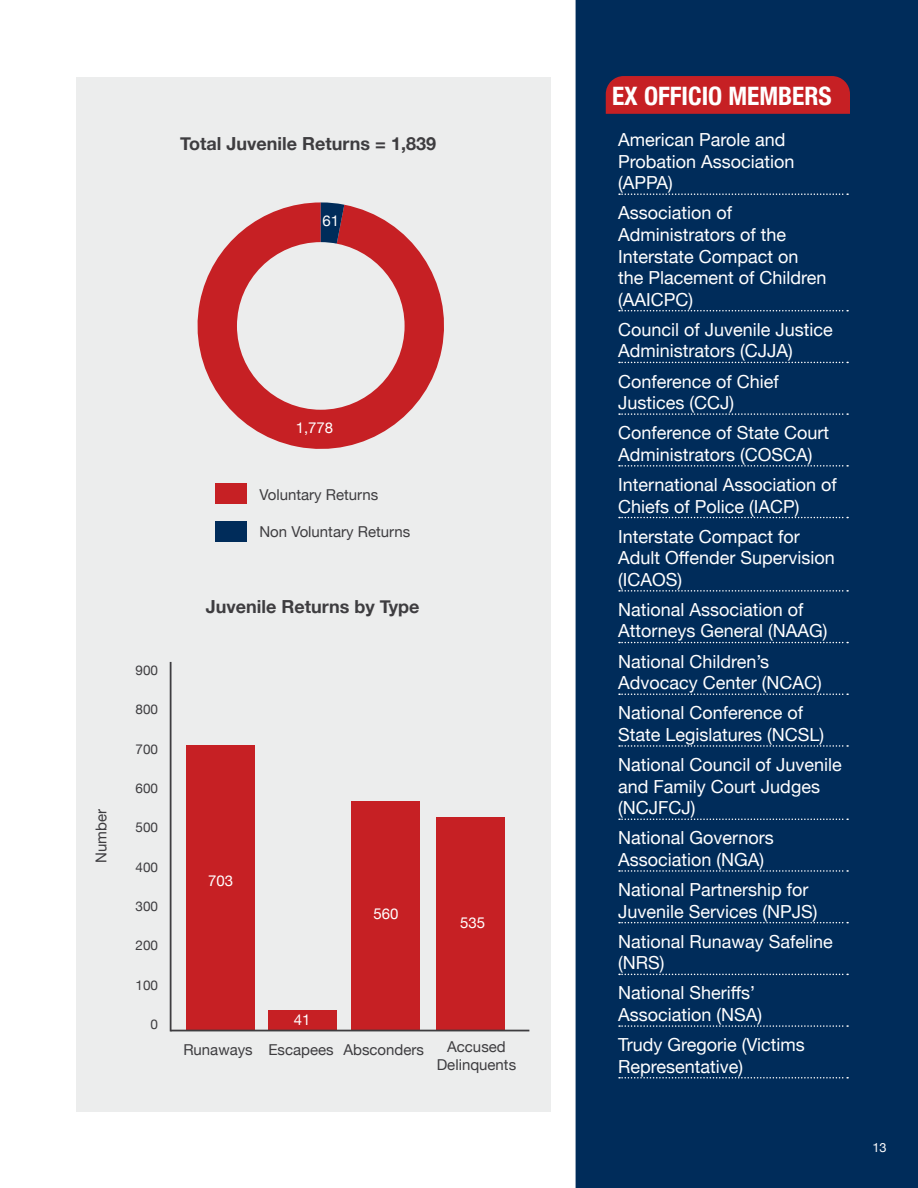
<style>
.page{position:relative;width:918px;height:1188px;background:#fff}
.page>*{position:absolute;margin:0;border:0;box-sizing:border-box;transform-origin:0 0}
.t1{font:700 condensed 25.35px "Helvetica Neue";color:#fff}
.t2{font:18px/21.6px "Helvetica Neue";color:#fff}
.t3{font:700 18px "Helvetica Neue";color:#3e3d40}
.t4{font:15px/18px "Helvetica Neue";color:#3e3d40;text-align:center}
.t5{font:15px "Helvetica Neue";color:#fff}
.t6{font:13.5px "Helvetica Neue";color:#3e3d40}
.t7{font:12.75px "Helvetica Neue";color:#fff}
</style>
<div class="page">
<div style="left:77px;top:77px;width:474px;height:1034px;background:#eceded"></div>
<svg style="left:197px;top:202px;width:247px;height:247px;fill:#c62024"></svg>
<svg style="left:321px;top:202px;width:23px;height:43px"></svg>
<hr style="left:170px;top:662px;width:2px;height:369px;background:#3e3d40">
<div style="left:186px;top:745px;width:69px;height:285px;background:#c62024"></div>
<div style="left:268px;top:1010px;width:68px;height:20px;background:#c62024"></div>
<div style="left:351px;top:801px;width:68px;height:229px;background:#c62024"></div>
<div style="left:437px;top:817px;width:68px;height:213px;background:#c62024"></div>
<hr style="left:171px;top:1030px;width:358px;height:1px;background:#3e3d40">
<div style="left:215px;top:522px;width:31px;height:20px;background:#002c5a"></div>
<div style="left:215px;top:483px;width:31px;height:20px;background:#c62024"></div>
<div style="left:237px;top:242px;width:168px;height:168px;background:#eceded;border-radius:50%"></div>
<div style="left:576px;top:0;width:342px;height:1188px;background:#002c5a"></div>
<div style="left:606px;top:76px;width:244px;height:38px;background:#c62024"></div>
<svg style="left:619px;top:193px;width:229px;height:2px"></svg>
<svg style="left:619px;top:310px;width:229px;height:1px"></svg>
<svg style="left:619px;top:362px;width:229px;height:1px"></svg>
<svg style="left:619px;top:413px;width:229px;height:2px"></svg>
<svg style="left:619px;top:465px;width:229px;height:2px"></svg>
<svg style="left:619px;top:517px;width:229px;height:1px"></svg>
<svg style="left:619px;top:590px;width:229px;height:2px"></svg>
<svg style="left:619px;top:642px;width:229px;height:1px"></svg>
<svg style="left:619px;top:694px;width:229px;height:1px"></svg>
<svg style="left:619px;top:745px;width:229px;height:2px"></svg>
<svg style="left:619px;top:819px;width:229px;height:1px"></svg>
<svg style="left:619px;top:870px;width:229px;height:2px"></svg>
<svg style="left:619px;top:922px;width:229px;height:1px"></svg>
<svg style="left:619px;top:974px;width:229px;height:1px"></svg>
<svg style="left:619px;top:1025px;width:229px;height:2px"></svg>
<svg style="left:619px;top:1077px;width:229px;height:2px"></svg>
<p class="t3" style="left:180px;top:129px;width:257px">Total Juvenile Returns = 1,839</p>
<p class="t5" style="left:323px;top:210px;width:18px">61</p>
<p class="t4" style="left:93px;top:863px;width:55px;rotate:-90deg">Number</p>
<p class="t6" style="left:136px;top:660px;width:24px">900</p>
<p class="t6" style="left:136px;top:700px;width:24px">800</p>
<p class="t6" style="left:136px;top:739px;width:24px">700</p>
<p class="t6" style="left:136px;top:778px;width:24px">600</p>
<p class="t6" style="left:136px;top:818px;width:24px">500</p>
<p class="t6" style="left:136px;top:857px;width:24px">400</p>
<p class="t6" style="left:136px;top:897px;width:24px">300</p>
<p class="t6" style="left:136px;top:936px;width:24px">200</p>
<p class="t6" style="left:136px;top:975px;width:24px">100</p>
<p class="t6" style="left:151px;top:1015px;width:9px">0</p>
<p class="t5" style="left:296px;top:416px;width:39px">1,778</p>
<p class="t4" style="left:259px;top:487px;width:120px">Voluntary Returns</p>
<p class="t4" style="left:259px;top:524px;width:152px">Non Voluntary Returns</p>
<p class="t3" style="left:206px;top:593px;width:215px">Juvenile Returns by Type</p>
<p class="t5" style="left:208px;top:870px;width:27px">703</p>
<p class="t5" style="left:373px;top:902px;width:27px">560</p>
<p class="t5" style="left:460px;top:912px;width:27px">535</p>
<p class="t4" style="left:183px;top:1041px;width:71px">Runaways</p>
<p class="t5" style="left:294px;top:1009px;width:18px">41</p>
<p class="t4" style="left:268px;top:1041px;width:157px">Escapees Absconders</p>
<p class="t4" style="left:437px;top:1038px;width:81px">Accused<br>Delinquents</p>
<h1 class="t1" style="left:612px;top:75px;width:221px">EX OFFICIO MEMBERS</h1>
<p class="t2" style="left:618px;top:130px;width:178px">American Parole and<br>Probation Association (APPA)</p>
<p class="t2" style="left:618px;top:203px;width:210px">Association of<br>Administrators of the<br>Interstate Compact on the Placement of Children (AAICPC)</p>
<p class="t2" style="left:618px;top:320px;width:216px">Council of Juvenile Justice<br>Administrators (CJJA)</p>
<p class="t2" style="left:618px;top:371px;width:162px">Conference of Chief<br>Justices (CCJ)</p>
<p class="t2" style="left:618px;top:423px;width:213px">Conference of State Court<br>Administrators (COSCA)</p>
<p class="t2" style="left:618px;top:475px;width:220px">International Association of<br>Chiefs of Police (IACP)</p>
<p class="t2" style="left:618px;top:526px;width:218px">Interstate Compact for<br>Adult Offender Supervision (ICAOS)</p>
<p class="t2" style="left:618px;top:600px;width:211px">National Association of<br>Attorneys General (NAAG)</p>
<p class="t2" style="left:618px;top:651px;width:205px">National Children’s<br>Advocacy Center (NCAC)</p>
<p class="t2" style="left:618px;top:703px;width:208px">National Conference of<br>State Legislatures (NCSL)</p>
<p class="t2" style="left:618px;top:755px;width:225px">National Council of Juvenile and Family Court Judges (NCJFCJ)</p>
<p class="t2" style="left:618px;top:828px;width:157px">National Governors<br>Association (NGA)</p>
<p class="t2" style="left:618px;top:880px;width:201px">National Partnership for<br>Juvenile Services (NPJS)</p>
<p class="t2" style="left:618px;top:932px;width:216px">National Runaway Safeline (NRS)</p>
<p class="t2" style="left:618px;top:983px;width:145px">National Sheriffs’<br>Association (NSA)</p>
<p class="t2" style="left:618px;top:1035px;width:188px">Trudy Gregorie (Victims<br>Representative)</p>
<p class="t7" style="left:873px;top:1138px;width:16px">13</p>
</div>
